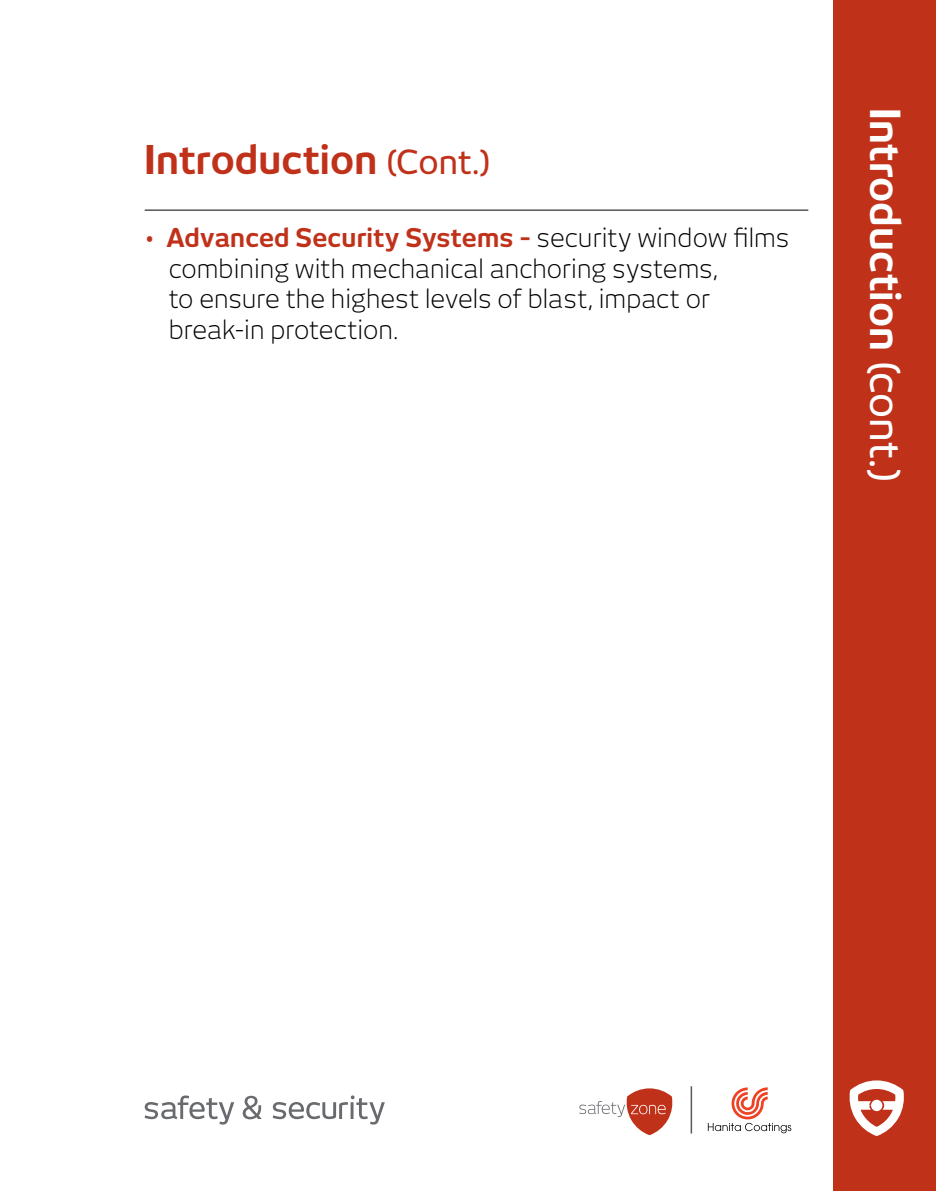
<style>
.page{position:relative;width:936px;height:1191px;background:#fff}
.page>*{position:absolute;margin:0;border:0;box-sizing:border-box;transform-origin:0 0}
.t1{font:700 40.8px "New June";color:#fff}
.t2{font:700 39px "New June";color:#c0311a}
.t3{font:300 25.5px/30.6px "New June";letter-spacing:.005em;color:#000}
.s1{font-weight:500;font-size:33px}
.s2{font-size:24px;color:#c0311a}
.s3{font-weight:700;color:#c0311a}
.s4{font-weight:500}
</style>
<div class="page">
<div style="left:833px;top:0;width:102px;height:1191px;background:#c0311a"></div>
<svg style="left:849px;top:1080px;width:55px;height:56px"></svg>
<div style="left:871px;top:1099px;width:11px;height:12px;background:#fff;border-radius:50%"></div>
<svg style="left:145px;top:1095px;width:89px;height:29px"></svg>
<svg style="left:243px;top:1095px;width:19px;height:24px"></svg>
<svg style="left:273px;top:1095px;width:112px;height:29px"></svg>
<svg style="left:579px;top:1088px;width:94px;height:47px"></svg>
<svg style="left:707px;top:1087px;width:84px;height:46px"></svg>
<hr style="left:690px;top:1086px;width:2px;height:47px;background:#58595b">
<hr style="left:145px;top:210px;width:663px;height:1px;background:#000">
<p class="t2" style="left:145px;top:137px;width:346px">Introduction <span class="s1">(Cont.)</span></p>
<p class="t3" style="left:169px;top:222px;width:622px;text-indent:-24px"><span class="s2">•</span> <span class="s3">Advanced Security Systems -</span> security window films combining with mechanical anchoring systems,<br>to ensure the highest levels of blast, impact or break-in protection.</p>
<p class="t1" style="left:908px;top:108px;width:374px;rotate:90deg">Introduction <span class="s4">(cont.)</span></p>
</div>
